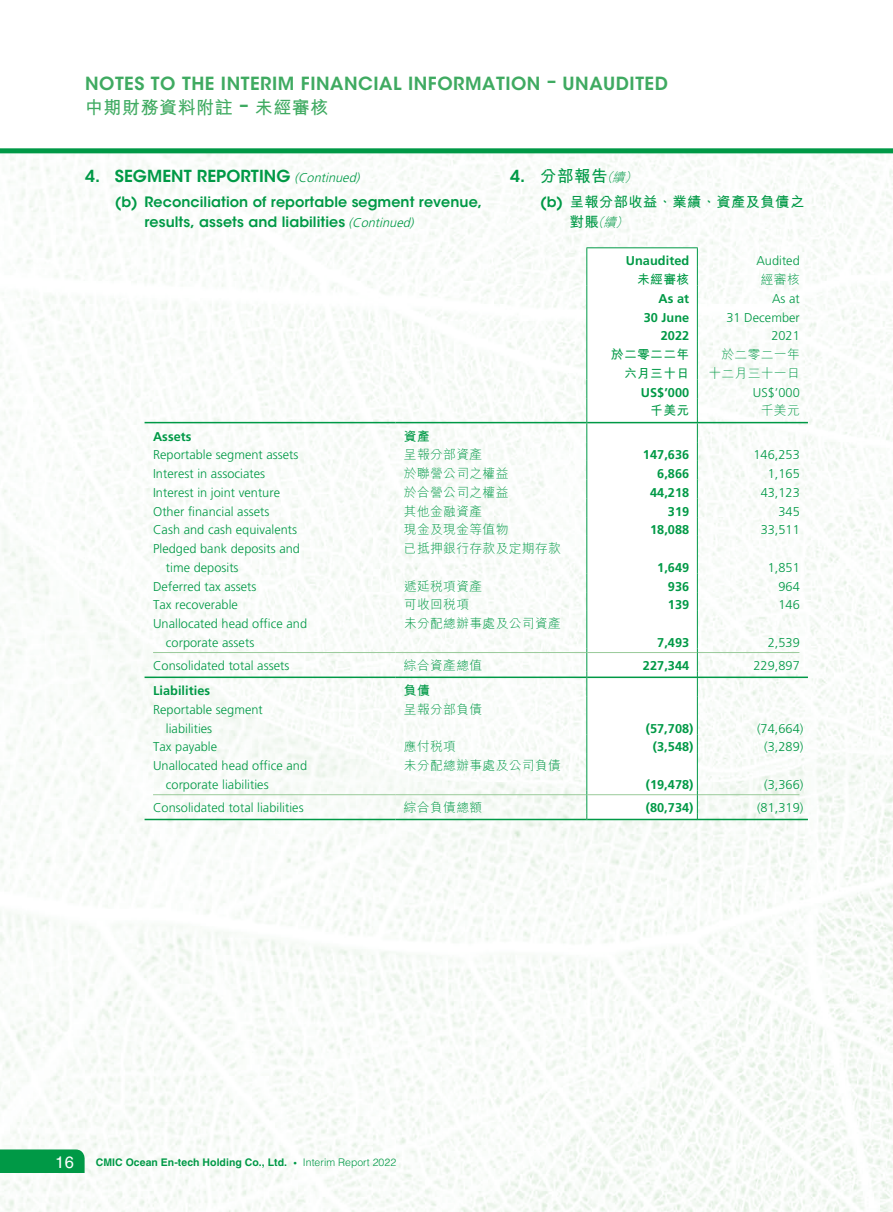
<style>
.page{position:relative;width:893px;height:1212px;background:#fff}
.page>*{position:absolute;margin:0;border:0;box-sizing:border-box;transform-origin:0 0}
.t1{font:600 18px "ITC Avant Garde Std";letter-spacing:.03em;color:#3faa61}
.t2{font:700 18px "M Hei HK";letter-spacing:.03em;color:#3faa61}
.t3{font:600 16.5px "ITC Avant Garde Std";letter-spacing:.005em;color:#009946}
.t4{font:700 16.5px "M Hei HK";color:#009946}
.t5{font:16.5px "Helvetica LT Std";color:#fff}
.t6{font:600 14.25px/20.2px "ITC Avant Garde Std";letter-spacing:.005em;color:#009946}
.t7{font:700 14.25px "M Hei HK";letter-spacing:.03em;color:#009946}
.t8{font:300 12.75px/18.8px "Frutiger LT Std";letter-spacing:.005em;color:#009946}
.t9{font:700 12.75px/18.8px "Frutiger LT Std";letter-spacing:.005em;color:#009946;text-align:right}
.t10{font:300 12.75px/18.8px "M Hei HK";letter-spacing:.03em;color:#009946;text-align:right}
.t11{font:700 12.75px/18.8px "M Hei HK";letter-spacing:.03em;color:#009946;text-align:right}
.t12{font:italic 300 12.75px "M Hei HK";color:#009946}
.t13{font:700 10.5px "Helvetica LT Std";letter-spacing:.005em;color:#009946}
.s1{font-family:"ITC Avant Garde Std";font-weight:600}
.s2{font-family:"Frutiger LT Std";font-weight:300;font-style:italic;font-size:12.75px}
.s3{font-weight:300;font-style:italic;font-size:12.75px}
.s4{font-weight:700;font-style:normal;font-size:14.25px}
.s5{font-family:"M Hei HK";font-weight:300;font-size:7.5px}
.s6{font-weight:300}
</style>
<div class="page">
<img style="left:0;top:148px;width:893px;height:1064px">
<div style="left:0;top:1149px;width:85px;height:24px;background:#009946"></div>
<svg style="left:587px;top:248px;width:110px;height:571px"></svg>
<hr style="left:586px;top:247px;width:112px;height:1px;background:#009946">
<svg style="left:586px;top:248px;width:1px;height:38px"></svg>
<svg style="left:697px;top:248px;width:1px;height:38px"></svg>
<hr style="left:586px;top:286px;width:1px;height:56px;background:#009946">
<hr style="left:697px;top:286px;width:1px;height:56px;background:#009946">
<hr style="left:586px;top:342px;width:1px;height:37px;background:#009946">
<hr style="left:697px;top:342px;width:1px;height:37px;background:#009946">
<svg style="left:586px;top:379px;width:1px;height:157px"></svg>
<svg style="left:697px;top:379px;width:1px;height:157px"></svg>
<hr style="left:586px;top:536px;width:1px;height:37px;background:#009946">
<hr style="left:697px;top:536px;width:1px;height:37px;background:#009946">
<svg style="left:586px;top:573px;width:1px;height:38px"></svg>
<svg style="left:697px;top:573px;width:1px;height:38px"></svg>
<hr style="left:586px;top:611px;width:1px;height:37px;background:#009946">
<hr style="left:697px;top:611px;width:1px;height:37px;background:#009946">
<svg style="left:586px;top:648px;width:1px;height:49px"></svg>
<svg style="left:697px;top:648px;width:1px;height:49px"></svg>
<hr style="left:586px;top:697px;width:1px;height:37px;background:#009946">
<hr style="left:697px;top:697px;width:1px;height:37px;background:#009946">
<svg style="left:586px;top:734px;width:1px;height:19px"></svg>
<svg style="left:697px;top:734px;width:1px;height:19px"></svg>
<hr style="left:586px;top:753px;width:1px;height:37px;background:#009946">
<hr style="left:697px;top:753px;width:1px;height:37px;background:#009946">
<svg style="left:586px;top:790px;width:1px;height:30px"></svg>
<svg style="left:697px;top:790px;width:1px;height:30px"></svg>
<hr style="left:145px;top:422px;width:250px;height:1px;background:#009946">
<hr style="left:395px;top:422px;width:191px;height:1px;background:#009946">
<hr style="left:587px;top:422px;width:110px;height:1px;background:#009946">
<hr style="left:698px;top:422px;width:110px;height:1px;background:#009946">
<hr style="left:153px;top:652px;width:242px;height:1px;background:#9aca9a">
<hr style="left:395px;top:652px;width:191px;height:1px;background:#9aca9a">
<hr style="left:587px;top:652px;width:110px;height:1px;background:#9aca9a">
<hr style="left:698px;top:652px;width:101px;height:1px;background:#9aca9a">
<hr style="left:145px;top:676px;width:250px;height:2px;background:#009946">
<hr style="left:395px;top:676px;width:191px;height:2px;background:#009946">
<hr style="left:587px;top:676px;width:110px;height:2px;background:#009946">
<hr style="left:698px;top:676px;width:110px;height:2px;background:#009946">
<hr style="left:153px;top:794px;width:242px;height:1px;background:#9aca9a">
<hr style="left:395px;top:794px;width:191px;height:1px;background:#9aca9a">
<hr style="left:587px;top:794px;width:110px;height:1px;background:#9aca9a">
<hr style="left:698px;top:794px;width:101px;height:1px;background:#9aca9a">
<hr style="left:145px;top:819px;width:250px;height:1px;background:#009946">
<hr style="left:395px;top:819px;width:191px;height:1px;background:#009946">
<hr style="left:587px;top:819px;width:110px;height:1px;background:#009946">
<hr style="left:698px;top:819px;width:110px;height:1px;background:#009946">
<h1 class="t1" style="left:85px;top:72px;width:584px">NOTES TO THE INTERIM FINANCIAL INFORMATION – UNAUDITED</h1>
<h1 class="t2" style="left:85px;top:94px;width:245px">中期財務資料附註 <span class="s1">–</span> 未經審核</h1>
<p class="t3" style="left:85px;top:166px;width:279px">4. SEGMENT REPORTING <span class="s2">(Continued)</span></p>
<p class="t6" style="left:145px;top:191px;width:339px;text-indent:-30px">(b) Reconciliation of reportable segment revenue, results, assets and liabilities <span class="s2">(Continued)</span></p>
<p class="t4" style="left:510px;top:164px;width:131px"><span class="s1">4.</span> 分部報告<span class="s3">（續）</span></p>
<p class="t7" style="left:540px;top:191px;width:266px"><span class="s1">(b)</span> 呈報分部收益、業績、資產及負債之</p>
<p class="t12" style="left:570px;top:216px;width:63px"><span class="s4">對賬</span>（續）</p>
<p class="t9" style="left:626px;top:252px;width:65px">Unaudited</p>
<p class="t8" style="left:756px;top:252px;width:45px">Audited</p>
<p class="t11" style="left:637px;top:269px;width:54px">未經審核</p>
<p class="t10" style="left:761px;top:270px;width:40px">經審核</p>
<p class="t9" style="left:644px;top:289px;width:47px">As at<br>30 June<br>2022</p>
<p class="t8" style="left:726px;top:289px;width:75px;text-align:right">As at<br>31 December<br>2021</p>
<p class="t11" style="left:611px;top:344px;width:80px">於二零二二年六月三十日</p>
<p class="t10" style="left:708px;top:345px;width:93px">於二零二一年十二月三十一日</p>
<p class="t9" style="left:641px;top:383px;width:50px">US$’000</p>
<p class="t8" style="left:753px;top:383px;width:49px">US$’000</p>
<p class="t11" style="left:650px;top:400px;width:40px">千美元</p>
<p class="t10" style="left:761px;top:401px;width:40px">千美元</p>
<p class="t9" style="left:153px;top:427px;width:40px">Assets</p>
<p class="t11" style="left:404px;top:425px;width:27px">資產</p>
<p class="t8" style="left:153px;top:446px;width:147px">Reportable segment assets</p>
<p class="t10" style="left:404px;top:445px;width:80px">呈報分部資產</p>
<p class="t9" style="left:643px;top:445px;width:48px">147,636</p>
<p class="t8" style="left:753px;top:446px;width:48px">146,253</p>
<p class="t8" style="left:153px;top:464px;width:114px">Interest in associates</p>
<p class="t10" style="left:404px;top:464px;width:106px">於聯營公司之權益</p>
<p class="t9" style="left:657px;top:464px;width:34px">6,866</p>
<p class="t8" style="left:768px;top:464px;width:34px">1,165</p>
<p class="t8" style="left:153px;top:483px;width:129px">Interest in joint venture</p>
<p class="t10" style="left:404px;top:482px;width:106px">於合營公司之權益</p>
<p class="t9" style="left:650px;top:483px;width:41px">44,218</p>
<p class="t8" style="left:761px;top:483px;width:41px">43,123</p>
<p class="t8" style="left:153px;top:502px;width:118px">Other financial assets</p>
<p class="t10" style="left:404px;top:501px;width:80px">其他金融資產</p>
<p class="t9" style="left:668px;top:502px;width:23px">319</p>
<p class="t8" style="left:778px;top:502px;width:23px">345</p>
<p class="t8" style="left:153px;top:521px;width:146px">Cash and cash equivalents</p>
<p class="t10" style="left:404px;top:520px;width:106px">現金及現金等值物</p>
<p class="t9" style="left:650px;top:520px;width:41px">18,088</p>
<p class="t8" style="left:761px;top:521px;width:41px">33,511</p>
<p class="t8" style="left:166px;top:539px;width:136px;text-indent:-13px">Pledged bank deposits and time deposits</p>
<p class="t10" style="left:404px;top:539px;width:158px">已抵押銀行存款及定期存款</p>
<p class="t9" style="left:657px;top:558px;width:34px">1,649</p>
<p class="t8" style="left:768px;top:558px;width:34px">1,851</p>
<p class="t8" style="left:153px;top:577px;width:105px">Deferred tax assets</p>
<p class="t10" style="left:404px;top:576px;width:80px">遞延稅項資產</p>
<p class="t9" style="left:668px;top:577px;width:23px">936</p>
<p class="t8" style="left:778px;top:577px;width:23px">964</p>
<p class="t8" style="left:153px;top:596px;width:86px">Tax recoverable</p>
<p class="t10" style="left:404px;top:595px;width:67px">可收回稅項</p>
<p class="t9" style="left:668px;top:595px;width:23px">139</p>
<p class="t8" style="left:778px;top:596px;width:23px">146</p>
<p class="t8" style="left:166px;top:614px;width:143px;text-indent:-13px">Unallocated head office and corporate assets</p>
<p class="t10" style="left:404px;top:614px;width:158px">未分配總辦事處及公司資產</p>
<p class="t9" style="left:657px;top:633px;width:34px">7,493</p>
<p class="t8" style="left:768px;top:633px;width:34px">2,539</p>
<p class="t8" style="left:153px;top:656px;width:138px">Consolidated total assets</p>
<p class="t10" style="left:404px;top:656px;width:80px">綜合資產總值</p>
<p class="t9" style="left:643px;top:656px;width:48px">227,344</p>
<p class="t8" style="left:753px;top:656px;width:48px">229,897</p>
<p class="t9" style="left:153px;top:681px;width:59px">Liabilities</p>
<p class="t11" style="left:404px;top:680px;width:27px">負債</p>
<p class="t8" style="left:166px;top:700px;width:98px;text-indent:-13px">Reportable segment liabilities</p>
<p class="t10" style="left:404px;top:700px;width:80px">呈報分部負債</p>
<p class="t9" style="left:646px;top:719px;width:49px">(57,708)</p>
<p class="t8" style="left:757px;top:719px;width:48px">(74,664)</p>
<p class="t8" style="left:153px;top:738px;width:66px">Tax payable</p>
<p class="t10" style="left:404px;top:737px;width:54px">應付稅項</p>
<p class="t9" style="left:653px;top:738px;width:42px">(3,548)</p>
<p class="t8" style="left:764px;top:738px;width:41px">(3,289)</p>
<p class="t8" style="left:166px;top:757px;width:143px;text-indent:-13px">Unallocated head office and corporate liabilities</p>
<p class="t10" style="left:404px;top:756px;width:158px">未分配總辦事處及公司負債</p>
<p class="t9" style="left:646px;top:775px;width:49px">(19,478)</p>
<p class="t8" style="left:764px;top:775px;width:41px">(3,366)</p>
<p class="t8" style="left:153px;top:799px;width:152px">Consolidated total liabilities</p>
<p class="t10" style="left:404px;top:798px;width:80px">綜合負債總額</p>
<p class="t9" style="left:646px;top:798px;width:49px">(80,734)</p>
<p class="t8" style="left:757px;top:799px;width:48px">(81,319)</p>
<p class="t5" style="left:55px;top:1152px;width:20px">16</p>
<p class="t13" style="left:96px;top:1156px;width:302px">CMIC Ocean En-tech Holding Co., Ltd. <span class="s5">‧</span> <span class="s6">Interim Report 2022</span></p>
</div>
